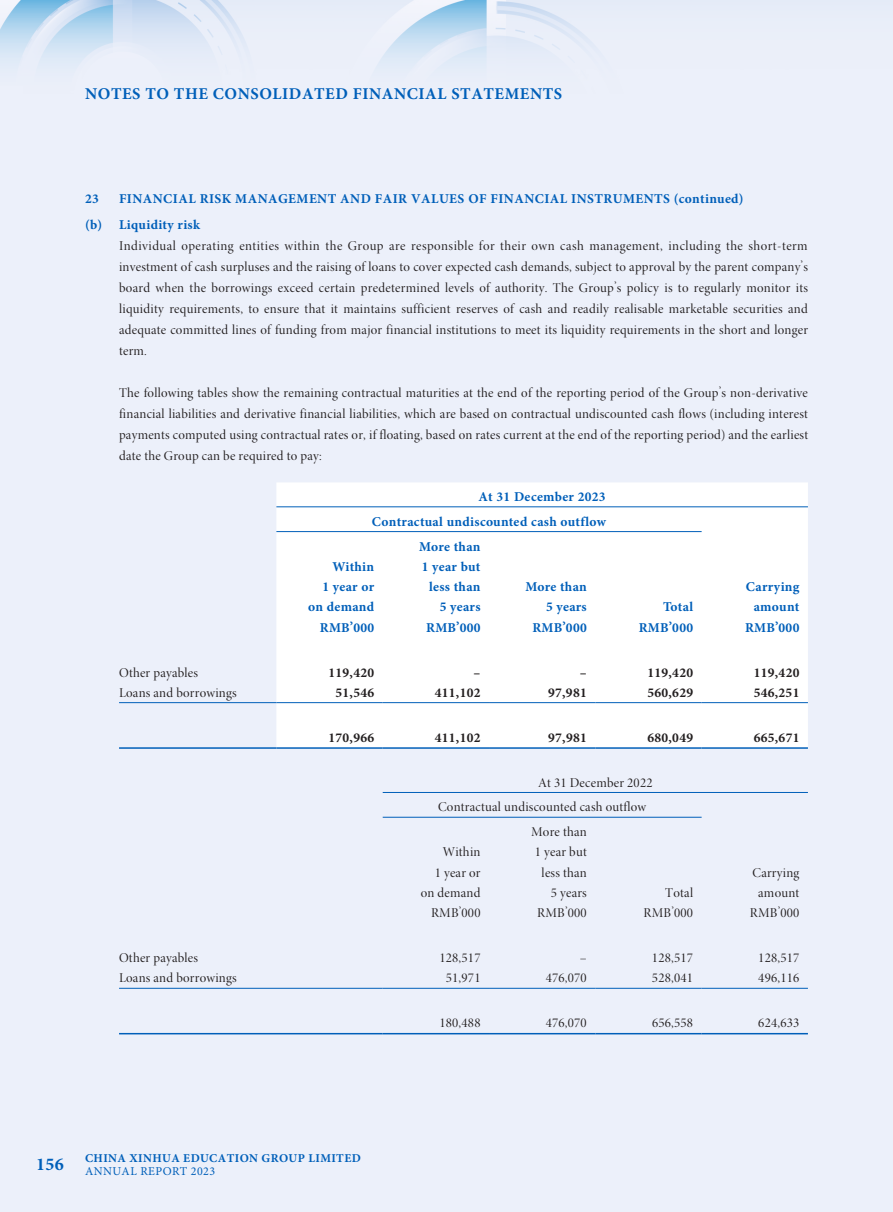
<style>
.page{position:relative;width:893px;height:1212px;background:#ecf0fa}
.page>*{position:absolute;margin:0;border:0;box-sizing:border-box;transform-origin:0 0}
.t1{font:700 18px "Minion Pro";color:#005fb9}
.t2{font:700 16.5px "Minion Pro";letter-spacing:.03em;color:#005fb9}
.t3{font:13.5px/21px "Minion Pro Disp";letter-spacing:.02em;color:#231f20;text-align:justify}
.t4{font:700 13.5px/20.2px "Minion Pro";letter-spacing:.02em;color:#005fb9;text-align:right}
.t5{font:700 13.5px "Minion Pro";letter-spacing:.02em;color:#231f20}
.t6{font:700 12px "Minion Pro";letter-spacing:.03em;color:#005fb9}
.t7{font:12px "Minion Pro";letter-spacing:.035em;color:#005fb9}
</style>
<div class="page">
<img style="left:0;top:0;width:592px;height:64px">
<div style="left:276px;top:483px;width:532px;height:264px;background:#fff"></div>
<hr style="left:276px;top:506px;width:532px;height:1px;background:#005fb9">
<hr style="left:276px;top:531px;width:426px;height:1px;background:#005fb9">
<hr style="left:119px;top:702px;width:157px;height:1px;background:#005fb9">
<hr style="left:276px;top:702px;width:107px;height:1px;background:#005fb9">
<hr style="left:383px;top:702px;width:106px;height:1px;background:#005fb9">
<hr style="left:489px;top:702px;width:106px;height:1px;background:#005fb9">
<hr style="left:595px;top:702px;width:107px;height:1px;background:#005fb9">
<hr style="left:702px;top:702px;width:106px;height:1px;background:#005fb9">
<hr style="left:119px;top:747px;width:157px;height:2px;background:#005fb9">
<hr style="left:276px;top:747px;width:107px;height:2px;background:#005fb9">
<hr style="left:383px;top:747px;width:106px;height:2px;background:#005fb9">
<hr style="left:489px;top:747px;width:106px;height:2px;background:#005fb9">
<hr style="left:595px;top:747px;width:107px;height:2px;background:#005fb9">
<hr style="left:702px;top:747px;width:106px;height:2px;background:#005fb9">
<hr style="left:383px;top:792px;width:425px;height:1px;background:#005fb9">
<hr style="left:383px;top:817px;width:319px;height:1px;background:#005fb9">
<hr style="left:119px;top:988px;width:264px;height:1px;background:#005fb9">
<hr style="left:383px;top:988px;width:106px;height:1px;background:#005fb9">
<hr style="left:489px;top:988px;width:106px;height:1px;background:#005fb9">
<hr style="left:595px;top:988px;width:107px;height:1px;background:#005fb9">
<hr style="left:702px;top:988px;width:106px;height:1px;background:#005fb9">
<hr style="left:119px;top:1033px;width:264px;height:1px;background:#005fb9">
<hr style="left:383px;top:1033px;width:106px;height:1px;background:#005fb9">
<hr style="left:489px;top:1033px;width:106px;height:1px;background:#005fb9">
<hr style="left:595px;top:1033px;width:107px;height:1px;background:#005fb9">
<hr style="left:702px;top:1033px;width:106px;height:1px;background:#005fb9">
<p class="t2" style="left:85px;top:82px;width:479px">NOTES TO THE CONSOLIDATED FINANCIAL STATEMENTS</p>
<p class="t4" style="left:85px;top:186px;width:660px;line-height:25.2px;text-align:left;text-indent:34px">FINANCIAL RISK MANAGEMENT AND FAIR VALUES OF FINANCIAL INSTRUMENTS (continued) (b) Liquidity risk</p>
<p class="t3" style="left:119px;top:235px;width:690px">Individual operating entities within the Group are responsible for their own cash management, including the short-term investment of cash surpluses and the raising of loans to cover expected cash demands, subject to approval by the parent company’s board when the borrowings exceed certain predetermined levels of authority. The Group’s policy is to regularly monitor its liquidity requirements, to ensure that it maintains sufficient reserves of cash and readily realisable marketable securities and adequate committed lines of funding from major financial institutions to meet its liquidity requirements in the short and longer term.</p>
<p class="t3" style="left:119px;top:382px;width:691px">The following tables show the remaining contractual maturities at the end of the reporting period of the Group’s non-derivative financial liabilities and derivative financial liabilities, which are based on contractual undiscounted cash flows (including interest payments computed using contractual rates or, if floating, based on rates current at the end of the reporting period) and the earliest date the Group can be required to pay:</p>
<p class="t4" style="left:372px;top:484px;width:236px;line-height:24.8px">At 31 December 2023<br>Contractual undiscounted cash outflow</p>
<p class="t4" style="left:308px;top:556px;width:68px">Within<br>1 year or on demand</p>
<p class="t4" style="left:85px;top:189px;width:15px">23</p>
<p class="t4" style="left:419px;top:536px;width:63px">More than<br>1 year but less than<br>5 years</p>
<p class="t4" style="left:525px;top:576px;width:63px">More than<br>5 years</p>
<p class="t4" style="left:746px;top:576px;width:55px;text-align:center">Carrying amount</p>
<p class="t4" style="left:663px;top:597px;width:32px">Total</p>
<p class="t4" style="left:320px;top:617px;width:56px">RMB’000</p>
<p class="t4" style="left:426px;top:617px;width:56px">RMB’000</p>
<p class="t4" style="left:532px;top:617px;width:56px">RMB’000</p>
<p class="t4" style="left:639px;top:617px;width:56px">RMB’000</p>
<p class="t4" style="left:745px;top:617px;width:56px">RMB’000</p>
<p class="t3" style="left:119px;top:662px;width:80px">Other payables</p>
<p class="t5" style="left:328px;top:663px;width:47px">119,420</p>
<p class="t5" style="left:474px;top:663px;width:8px">–</p>
<p class="t5" style="left:580px;top:663px;width:8px">–</p>
<p class="t5" style="left:647px;top:663px;width:47px">119,420</p>
<p class="t5" style="left:754px;top:663px;width:47px">119,420</p>
<p class="t3" style="left:119px;top:682px;width:119px">Loans and borrowings</p>
<p class="t5" style="left:336px;top:683px;width:40px">51,546</p>
<p class="t5" style="left:435px;top:683px;width:47px">411,102</p>
<p class="t5" style="left:548px;top:683px;width:40px">97,981</p>
<p class="t5" style="left:647px;top:683px;width:47px">560,629</p>
<p class="t5" style="left:754px;top:683px;width:47px">546,251</p>
<p class="t5" style="left:328px;top:728px;width:47px">170,966</p>
<p class="t5" style="left:435px;top:728px;width:47px">411,102</p>
<p class="t5" style="left:548px;top:728px;width:40px">97,981</p>
<p class="t5" style="left:647px;top:728px;width:47px">680,049</p>
<p class="t5" style="left:754px;top:728px;width:47px">665,671</p>
<p class="t3" style="left:438px;top:770px;width:216px;line-height:24.8px;text-indent:100px">At 31 December 2022<br>Contractual undiscounted cash outflow</p>
<p class="t3" style="left:421px;top:842px;width:61px;line-height:20.2px;text-align:right">Within<br>1 year or on demand</p>
<p class="t3" style="left:531px;top:822px;width:57px;line-height:20.2px;text-align:right">More than<br>1 year but less than<br>5 years</p>
<p class="t3" style="left:752px;top:862px;width:48px;line-height:20.2px;text-align:center">Carrying amount</p>
<p class="t3" style="left:665px;top:882px;width:29px">Total</p>
<p class="t3" style="left:431px;top:903px;width:51px">RMB’000</p>
<p class="t3" style="left:537px;top:903px;width:51px">RMB’000</p>
<p class="t3" style="left:644px;top:903px;width:51px">RMB’000</p>
<p class="t3" style="left:750px;top:903px;width:51px">RMB’000</p>
<p class="t3" style="left:119px;top:948px;width:80px">Other payables</p>
<p class="t3" style="left:439px;top:948px;width:43px">128,517</p>
<p class="t3" style="left:580px;top:948px;width:8px">–</p>
<p class="t3" style="left:652px;top:948px;width:43px">128,517</p>
<p class="t3" style="left:758px;top:948px;width:43px">128,517</p>
<p class="t3" style="left:119px;top:968px;width:119px">Loans and borrowings</p>
<p class="t3" style="left:446px;top:968px;width:36px">51,971</p>
<p class="t3" style="left:546px;top:968px;width:43px">476,070</p>
<p class="t3" style="left:652px;top:968px;width:43px">528,041</p>
<p class="t3" style="left:758px;top:968px;width:43px">496,116</p>
<p class="t3" style="left:439px;top:1013px;width:43px">180,488</p>
<p class="t3" style="left:546px;top:1013px;width:43px">476,070</p>
<p class="t3" style="left:652px;top:1013px;width:43px">656,558</p>
<p class="t3" style="left:758px;top:1013px;width:43px">624,633</p>
<h1 class="t1" style="left:36px;top:1151px;width:29px">156</h1>
<p class="t6" style="left:85px;top:1149px;width:277px">CHINA XINHUA EDUCATION GROUP LIMITED</p>
<p class="t7" style="left:85px;top:1163px;width:132px">ANNUAL REPORT 2023</p>
</div>
